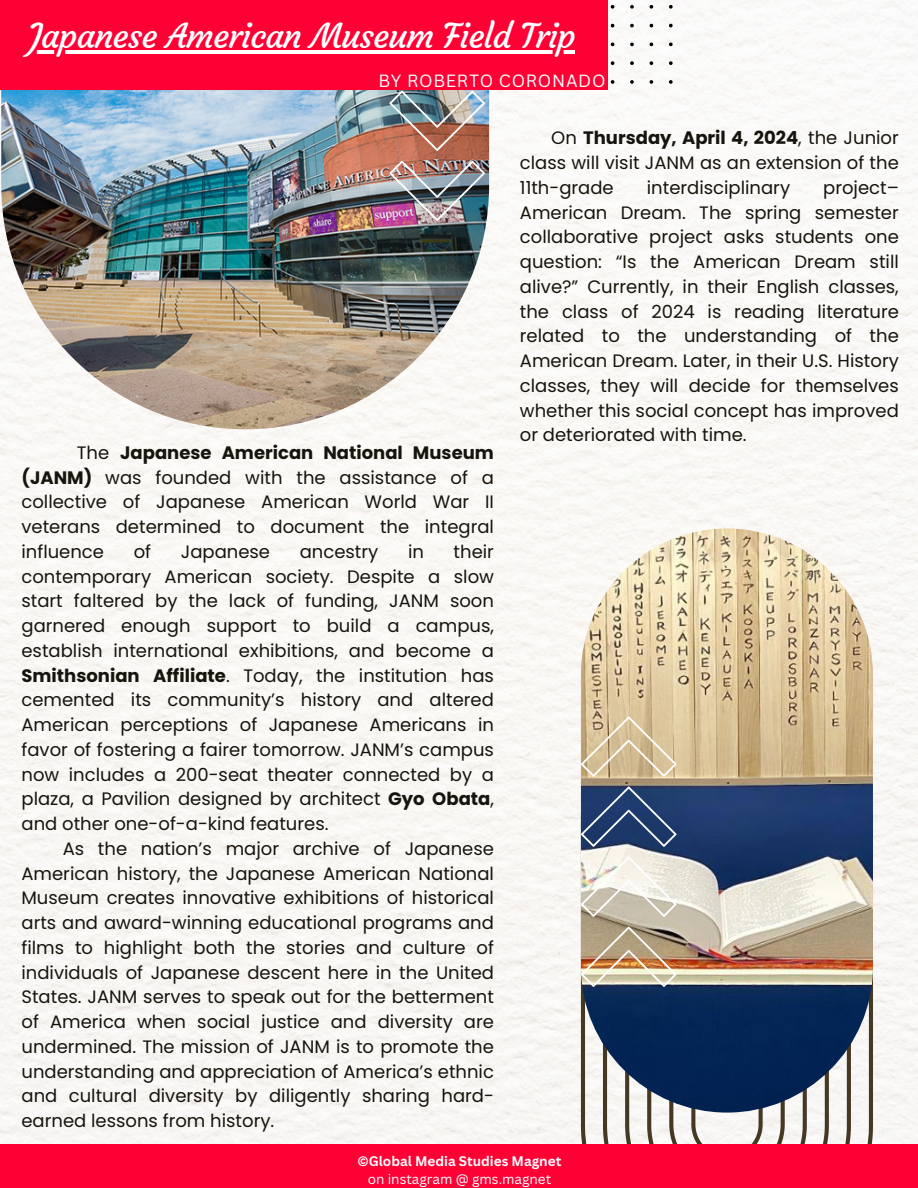
<style>
.page{position:relative;width:918px;height:1188px;background:#f9f8f5}
.page>*{position:absolute;margin:0;border:0;box-sizing:border-box;transform-origin:0 0}
.t1{font:34.05px "Courgette";letter-spacing:-.025em;color:#fff}
.t2{font:18px/24.8px "Poppins";color:#17140d;text-align:justify}
.t3{font:17.25px "Canva Sans";letter-spacing:.04em;color:#fff}
.t4{font:700 13.5px "Canva Sans";color:#fff}
.t5{font:13.5px "Canva Sans";color:#fff}
.s1{font-weight:700}
</style>
<div class="page">
<img style="left:1px;top:90px;width:488px;height:339px">
<svg style="left:581px;top:979px;width:292px;height:166px;fill:#f7f5f3"></svg>
<img style="left:581px;top:529px;width:292px;height:584px;border-radius:146px">
<svg style="left:607px;top:0;width:66px;height:84px"></svg>
<img style="left:389px;top:161px;width:96px;height:60px">
<img style="left:389px;top:91px;width:96px;height:60px">
<svg style="left:581px;top:716px;width:95px;height:61px;background:#d5c09a"></svg>
<svg style="left:581px;top:787px;width:95px;height:60px;background:#324b77"></svg>
<svg style="left:581px;top:857px;width:95px;height:60px"></svg>
<img style="left:581px;top:927px;width:95px;height:60px">
<div style="left:0;top:0;width:607px;height:90px;background:#ff0035"></div>
<hr style="left:29px;top:51px;width:546px;height:3px;background:#fff">
<div style="left:1px;top:1145px;width:917px;height:43px;background:#ff0035"></div>
<p class="t1" style="left:29px;top:15px;width:549px">Japanese American Museum Field Trip</p>
<h3 class="t3" style="left:378px;top:68px;width:229px">BY ROBERTO CORONADO</h3>
<p class="t2" style="left:22px;top:440px;width:474px;text-indent:55px">The <span class="s1">Japanese American National Museum (JANM)</span> was founded with the assistance of a collective of Japanese American World War II veterans determined to document the integral influence</p>
<p class="t2" style="left:134px;top:539px;width:19px">of</p>
<p class="t2" style="left:181px;top:539px;width:91px">Japanese</p>
<p class="t2" style="left:300px;top:539px;width:80px">ancestry</p>
<p class="t2" style="left:408px;top:539px;width:17px">in</p>
<p class="t2" style="left:454px;top:539px;width:42px">their</p>
<p class="t2" style="left:22px;top:564px;width:474px">contemporary American society. Despite a slow</p>
<p class="t2" style="left:22px;top:589px;width:474px">start faltered by the lack of funding, JANM soon</p>
<p class="t2" style="left:22px;top:613px;width:474px">garnered enough support to build a campus,</p>
<p class="t2" style="left:22px;top:638px;width:474px">establish international exhibitions, and become a</p>
<p class="t2" style="left:22px;top:663px;width:474px"><span class="s1">Smithsonian Affiliate</span>. Today, the institution has</p>
<p class="t2" style="left:22px;top:688px;width:474px">cemented its community’s history and altered</p>
<p class="t2" style="left:22px;top:712px;width:474px">American perceptions of Japanese Americans in</p>
<p class="t2" style="left:22px;top:737px;width:474px">favor of fostering a fairer tomorrow. JANM’s campus</p>
<p class="t2" style="left:22px;top:762px;width:474px">now includes a 200-seat theater connected by a</p>
<p class="t2" style="left:22px;top:787px;width:474px">plaza, a Pavilion designed by architect <span class="s1">Gyo Obata</span>,</p>
<p class="t2" style="left:22px;top:811px;width:309px">and other one-of-a-kind features.</p>
<p class="t2" style="left:63px;top:836px;width:433px">As the nation’s major archive of Japanese</p>
<p class="t2" style="left:22px;top:861px;width:474px">American history, the Japanese American National</p>
<p class="t2" style="left:22px;top:886px;width:474px">Museum creates innovative exhibitions of historical</p>
<p class="t2" style="left:22px;top:910px;width:474px">arts and award-winning educational programs and</p>
<p class="t2" style="left:22px;top:935px;width:474px">films to highlight both the stories and culture of</p>
<p class="t2" style="left:22px;top:960px;width:474px">individuals of Japanese descent here in the United</p>
<p class="t2" style="left:22px;top:985px;width:474px">States. JANM serves to speak out for the betterment</p>
<p class="t2" style="left:22px;top:1009px;width:474px">of America when social justice and diversity are</p>
<p class="t2" style="left:22px;top:1034px;width:474px">undermined. The mission of JANM is to promote the</p>
<p class="t2" style="left:22px;top:1059px;width:474px">understanding and appreciation of America’s ethnic</p>
<p class="t2" style="left:22px;top:1084px;width:474px">and cultural diversity by diligently sharing hard-</p>
<p class="t2" style="left:22px;top:1108px;width:254px">earned lessons from history.</p>
<h2 class="t2" style="left:520px;top:126px;width:380px;text-indent:31px">On <span class="s1">Thursday, April 4, 2024</span>, the Junior class will visit JANM as an extension of the 11th-grade</h2>
<h2 class="t2" style="left:520px;top:175px;width:380px;text-indent:303px">project– American Dream. The spring semester collaborative project asks students one question: “Is the American Dream still alive?” Currently, in their English classes, the class of 2024 is reading literature related to the understanding of the American Dream. Later, in their U.S. History classes, they will decide for themselves whether this social concept has improved or deteriorated with time.</h2>
<h2 class="t2" style="left:647px;top:175px;width:145px">interdisciplinary</h2>
<h3 class="t4" style="left:357px;top:1151px;width:205px">©Global Media Studies Magnet</h3>
<p class="t5" style="left:368px;top:1169px;width:185px">on instagram @ gms.magnet</p>
</div>
